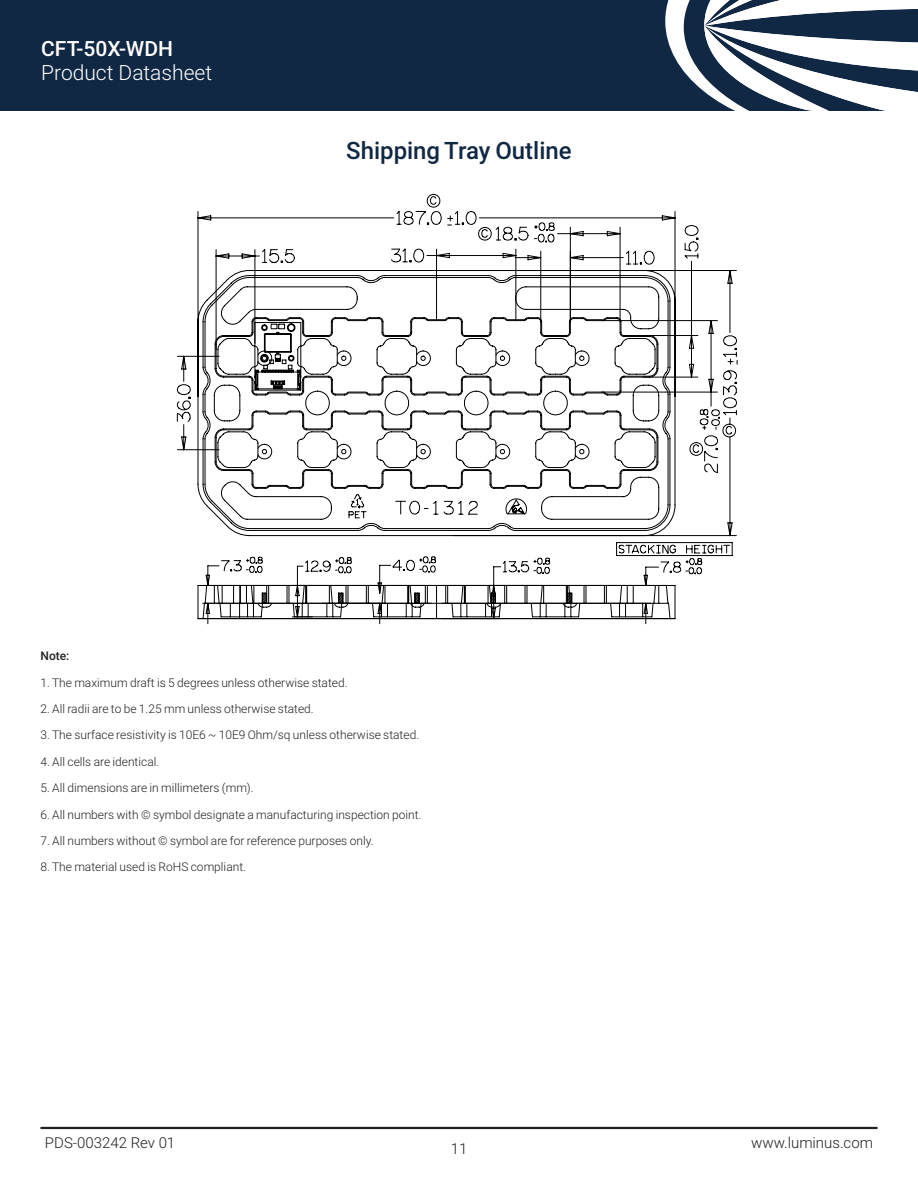
<style>
.page{position:relative;width:918px;height:1188px;background:#fff}
.page>*{position:absolute;margin:0;border:0;box-sizing:border-box;transform-origin:0 0}
.DS_Basic_Headline{font:500 24px "Roboto";color:#112845}
.t1{font:300 21px "Roboto";color:#fff}
.t2{font:500 21px "Roboto";color:#fff}
.DS_Bottom_Folio{font:300 15px "Roboto";color:#231f20}
.DS_Folio_Pg{font:300 15px "Roboto";color:#231f20}
.t3{font:300 12px "Roboto";color:#231f20}
.t4{font:500 12px "Roboto";color:#231f20}
</style>
<div class="page">
<div style="left:0;top:0;width:918px;height:110px;background:#112845"></div>
<svg style="left:665px;top:0;width:253px;height:110px"></svg>
<hr style="left:40px;top:1127px;width:838px;height:2px;background:#231f20">
<svg style="left:202px;top:193px;width:536px;height:432px"></svg>
<svg style="left:688px;top:484px;width:50px;height:141px"></svg>
<svg style="left:197px;top:225px;width:502px;height:395px"></svg>
<svg style="left:257px;top:350px;width:431px;height:275px"></svg>
<p class="t2" style="left:41px;top:34px;width:133px">CFT-50X-WDH</p>
<p class="t1" style="left:41px;top:58px;width:172px">Product Datasheet</p>
<p class="DS_Basic_Headline" style="left:346px;top:133px;width:227px">Shipping Tray Outline</p>
<p class="t4" style="left:40px;top:648px;width:30px">Note:</p>
<p class="t3" style="left:40px;top:674px;width:309px">1. The maximum draft is 5 degrees unless otherwise stated.</p>
<p class="t3" style="left:40px;top:700px;width:275px">2. All radii are to be 1.25 mm unless otherwise stated.</p>
<p class="t3" style="left:40px;top:727px;width:380px">3. The surface resistivity is 10E6 ~ 10E9 Ohm/sq unless otherwise stated.</p>
<p class="t3" style="left:40px;top:753px;width:120px">4. All cells are identical.</p>
<p class="t3" style="left:40px;top:780px;width:215px">5. All dimensions are in millimeters (mm).</p>
<p class="t3" style="left:40px;top:806px;width:383px">6. All numbers with © symbol designate a manufacturing inspection point.</p>
<p class="t3" style="left:40px;top:832px;width:335px">7. All numbers without © symbol are for reference purposes only.</p>
<p class="t3" style="left:40px;top:859px;width:207px">8. The material used is RoHS compliant.</p>
<p class="DS_Bottom_Folio" style="left:45px;top:1132px;width:132px">PDS-003242 Rev 01</p>
<p class="DS_Bottom_Folio" style="left:751px;top:1132px;width:123px">www.luminus.com</p>
<p class="DS_Folio_Pg" style="left:451px;top:1139px;width:18px">11</p>
</div>
